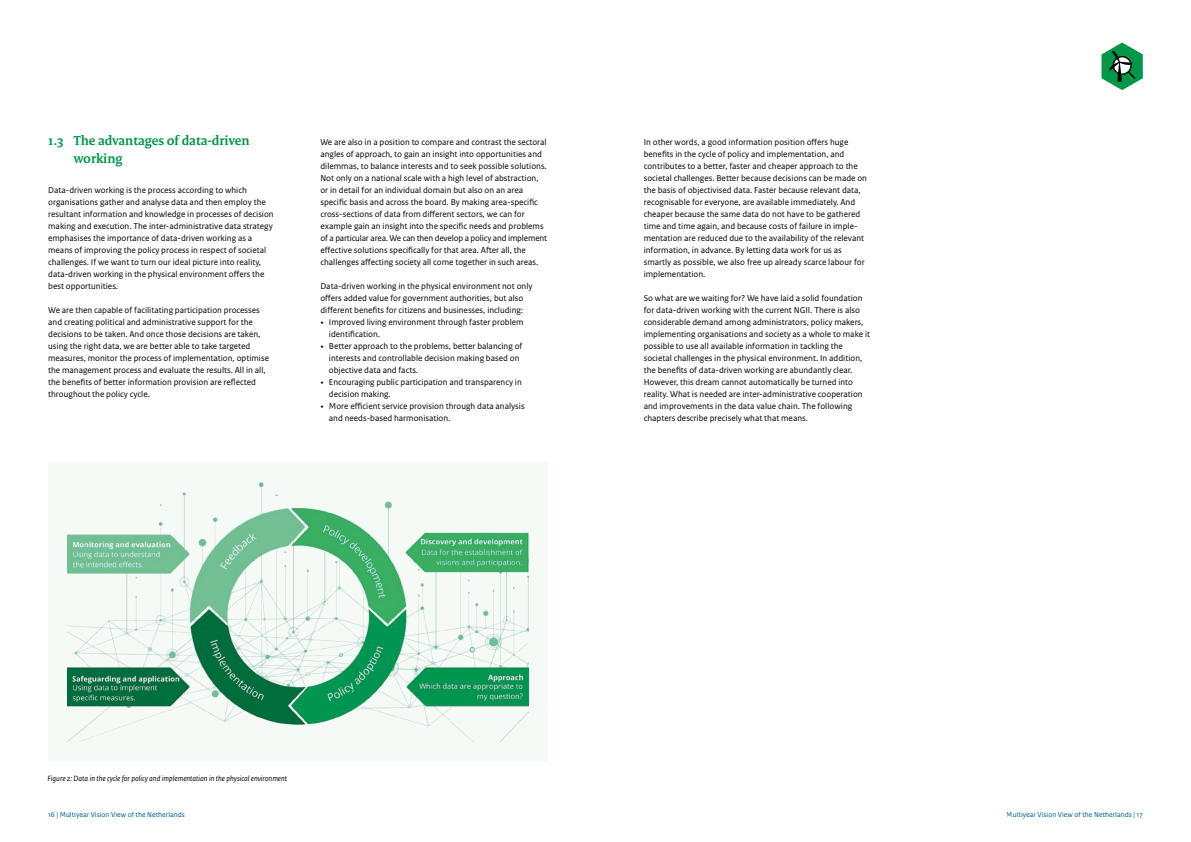
<style>
.page{position:relative;width:1191px;height:842px;background:#fff}
.page>*{position:absolute;margin:0;border:0;box-sizing:border-box;transform-origin:0 0}
.t1{font:700 14px/18px "Rijksoverheid Serif";color:#009748}
.t2{font:9px/12px "Rijksoverheid Sans Text";color:#000}
.t3{font:italic 8px "Rijksoverheid Sans Text";color:#000}
.t4{font:7.5px "Rijksoverheid Sans Text";color:#00578e}
.s1{font-family:"Rijksoverheid Serif"}
</style>
<div class="page">
<svg style="left:1101px;top:43px;width:41px;height:47px"></svg>
<div style="left:48px;top:462px;width:499px;height:299px;background:#f5faf6"></div>
<img style="left:67px;top:482px;width:461px;height:259px">
<h1 class="t1" style="left:74px;top:132px;width:177px;text-indent:-26px">1.3 The advantages of data-driven working</h1>
<p class="t2" style="left:48px;top:184px;width:227px">Data-driven working is the process according to which organisations gather and analyse data and then employ the resultant information and knowledge in processes of decision making and execution. The inter-administrative data strategy emphasises the importance of data-driven working as a means of improving the policy process in respect of societal challenges. If we want to turn our ideal picture into reality, data-driven working in the physical environment offers the best opportunities.</p>
<p class="t2" style="left:48px;top:304px;width:222px">We are then capable of facilitating participation processes and creating political and administrative support for the decisions to be taken. And once those decisions are taken, using the right data, we are better able to take targeted measures, monitor the process of implementation, optimise the management process and evaluate the results. All in all, the benefits of better information provision are reflected throughout the policy cycle.</p>
<p class="t2" style="left:320px;top:136px;width:228px">We are also in a position to compare and contrast the sectoral angles of approach, to gain an insight into opportunities and dilemmas, to balance interests and to seek possible solutions.<br>Not only on a national scale with a high level of abstraction, or in detail for an individual domain but also on an area specific basis and across the board. By making area-specific cross-sections of data from different sectors, we can for example gain an insight into the specific needs and problems of a particular area. We can then develop a policy and implement effective solutions specifically for that area. After all, the challenges affecting society all come together in such areas.</p>
<p class="t2" style="left:320px;top:280px;width:214px">Data-driven working in the physical environment not only offers added value for government authorities, but also different benefits for citizens and businesses, including:</p>
<p class="t2" style="left:329px;top:316px;width:196px;text-indent:-9px"><span class="s1">•</span> Improved living environment through faster problem identification.</p>
<p class="t2" style="left:329px;top:340px;width:195px;text-indent:-9px"><span class="s1">•</span> Better approach to the problems, better balancing of interests and controllable decision making based on objective data and facts.</p>
<p class="t2" style="left:329px;top:376px;width:194px;text-indent:-9px"><span class="s1">•</span> Encouraging public participation and transparency in decision making.</p>
<p class="t2" style="left:329px;top:400px;width:197px;text-indent:-9px"><span class="s1">•</span> More efficient service provision through data analysis and needs-based harmonisation.</p>
<p class="t2" style="left:643px;top:136px;width:225px">In other words, a good information position offers huge benefits in the cycle of policy and implementation, and contributes to a better, faster and cheaper approach to the societal challenges. Better because decisions can be made on the basis of objectivised data. Faster because relevant data, recognisable for everyone, are available immediately. And cheaper because the same data do not have to be gathered time and time again, and because costs of failure in imple&shy;mentation are reduced due to the availability of the relevant information, in advance. By letting data work for us as smartly as possible, we also free up already scarce labour for implementation.</p>
<p class="t2" style="left:643px;top:292px;width:228px">So what are we waiting for? We have laid a solid foundation for data-driven working with the current NGII. There is also considerable demand among administrators, policy makers, implementing organisations and society as a whole to make it possible to use all available information in tackling the societal challenges in the physical environment. In addition, the benefits of data-driven working are abundantly clear.<br>However, this dream cannot automatically be turned into reality. What is needed are inter-administrative cooperation and improvements in the data value chain. The following chapters describe precisely what that means.</p>
<p class="t3" style="left:47px;top:774px;width:241px">Figure 2: Data in the cycle for policy and implementation in the physical environment</p>
<p class="t4" style="left:48px;top:810px;width:138px">16 | Multiyear Vision View of the Netherlands</p>
<p class="t4" style="left:1006px;top:810px;width:138px">Multiyear Vision View of the Netherlands | 17</p>
</div>
